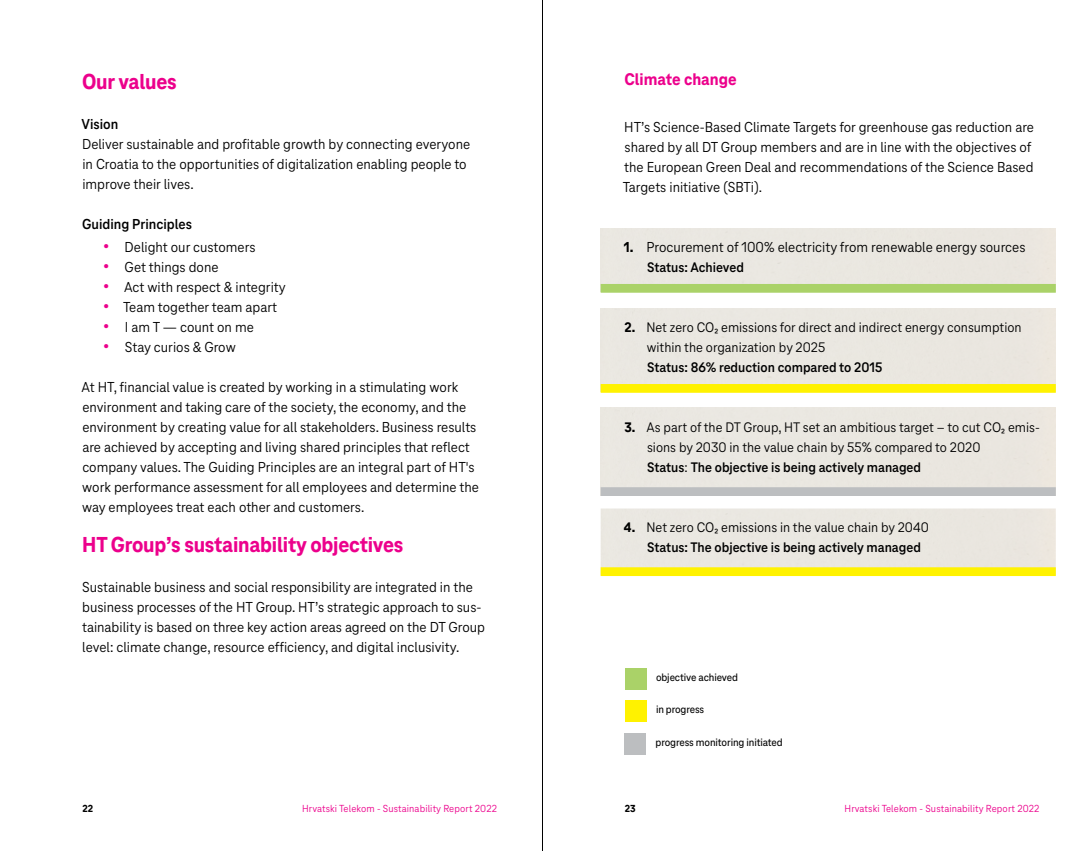
<style>
.page{position:relative;width:1085px;height:851px;background:#fff}
.page>*{position:absolute;margin:0;border:0;box-sizing:border-box;transform-origin:0 0}
.t1{font:800 22.5px "Tele Neo";letter-spacing:-.01em;color:#ec008c}
.t2{font:800 17.5px "Tele Neo";color:#ec008c}
.t3{font:15px/20px "Tele Neo";color:#000}
.t4{font:700 15px "Tele Neo";color:#000}
.t5{font:14.38px/20px "Tele Neo";color:#000}
.t6{font:700 14.38px/20px "Tele Neo";color:#000}
.t7{font:500 11.25px "Tele Neo";letter-spacing:-.01em;color:#000}
.t8{font:10.62px "Tele Neo";letter-spacing:.01em;color:#ec008c}
.t9{font:800 10.62px "Tele Neo";color:#000}
.s1{font-weight:700}
.s2{font-family:"Tele Neo Var";font-size:17.5px;color:#ec008c}
.s3{font-weight:800}
.s4{font-weight:400}
</style>
<div class="page">
<hr style="left:542px;top:0;width:1px;height:850px;background:#000">
<div style="left:600px;top:567px;width:455px;height:9px;background:#fff200"></div>
<div style="left:600px;top:487px;width:455px;height:9px;background:#bcbec0"></div>
<div style="left:600px;top:384px;width:455px;height:9px;background:#fff200"></div>
<div style="left:600px;top:284px;width:455px;height:9px;background:#aad268"></div>
<div style="left:624px;top:668px;width:22px;height:21px;background:#aad268"></div>
<div style="left:624px;top:700px;width:22px;height:22px;background:#fff200"></div>
<div style="left:624px;top:732px;width:22px;height:22px;background:#bcbec0"></div>
<h1 class="t1" style="left:82px;top:69px;width:96px">Our values</h1>
<p class="t4" style="left:82px;top:116px;width:38px">Vision</p>
<p class="t3" style="left:82px;top:134px;width:389px">Deliver sustainable and profitable growth by connecting everyone in Croatia to the opportunities of digitalization enabling people to improve their lives.</p>
<p class="t3" style="left:103px;top:213px;width:154px;line-height:23px;text-indent:-21px"><span class="s1">Guiding Principles<br></span><span class="s2">ż</span> Delight our customers</p>
<p class="t3" style="left:103px;top:257px;width:184px"><span class="s2">ż</span> Get things done<br><span class="s2">ż</span> Act with respect &amp; integrity <span class="s2">ż</span> Team together team apart <span class="s2">ż</span> I am T — count on me<br><span class="s2">ż</span> Stay curios &amp; Grow</p>
<p class="t3" style="left:81px;top:377px;width:399px">At HT, financial value is created by working in a stimulating work environment and taking care of the society, the economy, and the environment by creating value for all stakeholders. Business results are achieved by accepting and living shared principles that reflect company values. The Guiding Principles are an integral part of HT's work performance assessment for all employees and determine the way employees treat each other and customers.</p>
<h1 class="t1" style="left:82px;top:532px;width:323px">HT Group’s sustainability objectives</h1>
<p class="t3" style="left:82px;top:577px;width:404px">Sustainable business and social responsibility are integrated in the business processes of the HT Group. HT’s strategic approach to sus&shy;tainability is based on three key action areas agreed on the DT Group level: climate change, resource efficiency, and digital inclusivity.</p>
<p class="t2" style="left:624px;top:70px;width:114px">Climate change</p>
<p class="t3" style="left:622px;top:117px;width:412px">HT’s Science-Based Climate Targets for greenhouse gas reduction are shared by all DT Group members and are in line with the objectives of the European Green Deal and recommendations of the Science Based Targets initiative (SBTi).</p>
<p class="t3" style="left:624px;top:237px;width:403px"><span class="s3">1.</span> Procurement of 100% electricity from renewable energy sources</p>
<p class="t6" style="left:647px;top:257px;width:98px">Status: Achieved</p>
<p class="t5" style="left:646px;top:317px;width:376px;text-indent:-22px"><span class="s3">2.</span> Net zero CO₂ emissions for direct and indirect energy consumption within the organization by 2025</p>
<p class="t6" style="left:647px;top:357px;width:237px">Status: 86% reduction compared to 2015</p>
<p class="t5" style="left:647px;top:417px;width:394px;text-indent:-23px"><span class="s3">3.</span> As part of the DT Group, HT set an ambitious target – to cut CO₂ emis&shy;sions by 2030 in the value chain by 55% compared to 2020<br><span class="s1">Status</span>: <span class="s1">The objective is being actively managed</span></p>
<p class="t6" style="left:647px;top:517px;width:283px;text-indent:-23px"><span class="s3">4.</span> <span class="s4">Net zero CO₂ emissions in the value chain by 2040<br></span>Status: The objective is being actively managed</p>
<p class="t7" style="left:656px;top:671px;width:84px">objective achieved</p>
<p class="t7" style="left:656px;top:703px;width:50px">in progress</p>
<p class="t7" style="left:655px;top:735px;width:129px">progress monitoring initiated</p>
<p class="t9" style="left:82px;top:802px;width:12px">22</p>
<p class="t8" style="left:302px;top:802px;width:196px">Hrvatski Telekom - Sustainability Report 2022</p>
<p class="t9" style="left:624px;top:802px;width:12px">23</p>
<p class="t8" style="left:844px;top:802px;width:196px">Hrvatski Telekom - Sustainability Report 2022</p>
</div>
